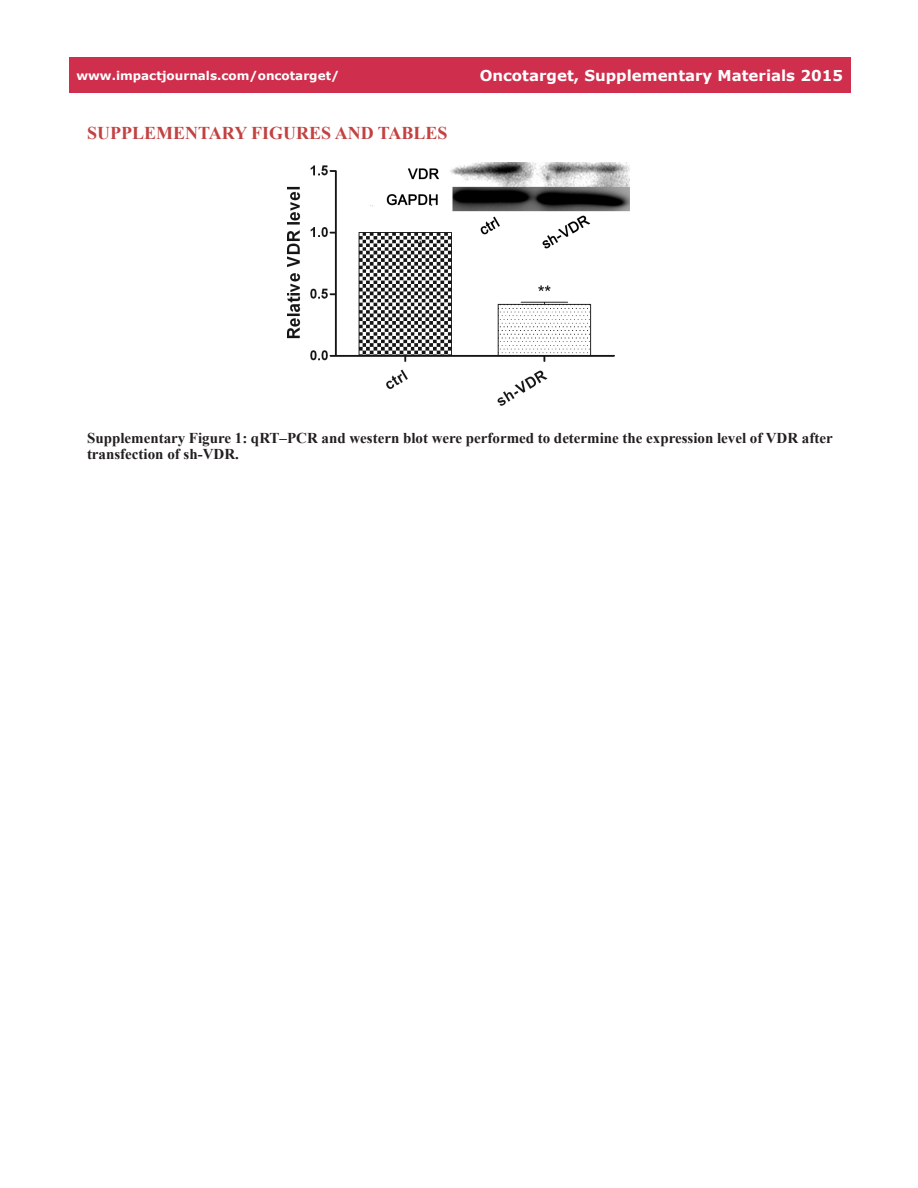
<style>
.page{position:relative;width:918px;height:1188px;background:#fff}
.page>*{position:absolute;margin:0;border:0;box-sizing:border-box;transform-origin:0 0}
.Heading{font:700 18px "Times New Roman";color:#c24141}
.FigureText{font:700 15px/16.2px "Times New Roman";color:#231f20}
.t1{font:700 15px "Verdana";color:#fff}
.t2{font:700 12px "Verdana";color:#fff}
</style>
<div class="page">
<div style="left:69px;top:57px;width:781px;height:36px;background:#cf2e4c"></div>
<img style="left:288px;top:162px;width:342px;height:243px">
<p class="t2" style="left:76px;top:67px;width:264px">www.impactjournals.com/oncotarget/</p>
<p class="t1" style="left:480px;top:65px;width:365px">Oncotarget, Supplementary Materials 2015</p>
<p class="Heading" style="left:87px;top:120px;width:362px">SUPPLEMENTARY FIGURES AND TABLES</p>
<p class="FigureText" style="left:87px;top:429px;width:747px">Supplementary Figure 1: qRT–PCR and western blot were performed to determine the expression level of VDR after transfection of sh-VDR.</p>
</div>
